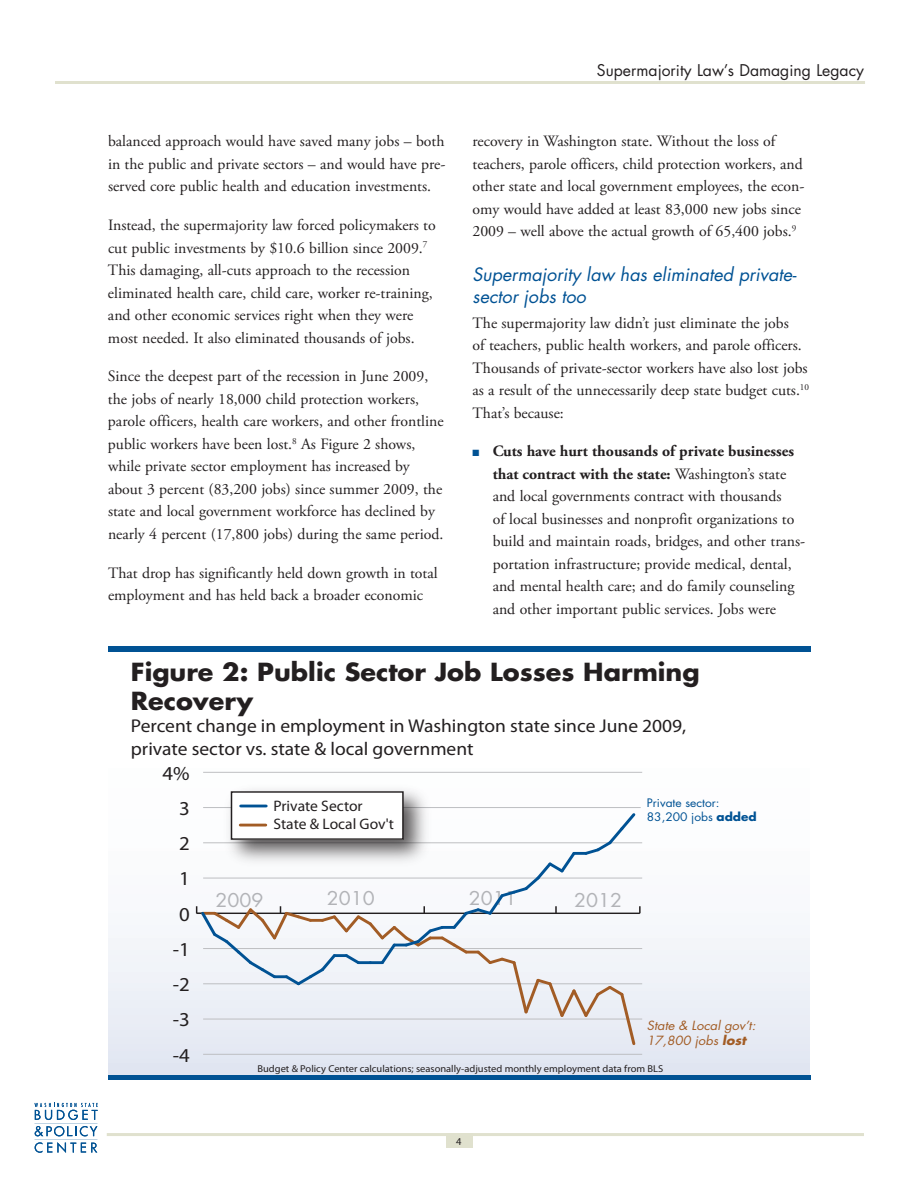
<style>
.page{position:relative;width:918px;height:1188px;background:#fff}
.page>*{position:absolute;margin:0;border:0;box-sizing:border-box;transform-origin:0 0}
.t1{font:700 24.3px/29.1px "Futura Std";color:#231f20;scale:1.05 1}
.t2{font:19.8px "Myriad Pro";color:#231f20;scale:1.05 1}
.t3{font:18.6px/22.2px "Myriad Pro";color:#231f20;scale:1.05 1}
.t4{font:18.45px "Futura Std";color:#b2b3b7;scale:1.05 1}
.t5{font:italic 18px/21.6px "Futura Std";color:#005294}
.t6{font:15.75px/22.5px "Adobe Garamond Pro";color:#231f20}
.t7{font:15.75px "Futura Std";color:#231f20}
.t8{font:15.15px "Myriad Pro";color:#231f20}
.t9{font:italic 12.3px/14.9px "Futura Std";color:#a25c25;scale:1.05 1}
.t10{font:11.4px/13.6px "Futura Std";color:#005294;scale:1.05 1}
.t11{font:10.5px "Myriad Pro";color:#231f20}
.t12{font:10.05px "Myriad Pro";color:#231f20;scale:1.05 1}
.s1{color:#005294}
.s2{font-weight:700}
</style>
<div class="page">
<div style="left:446px;top:1133px;width:26px;height:14px;background:#e0e1ce"></div>
<hr style="left:107px;top:1133px;width:757px;height:3px;background:#e0e1ce">
<hr style="left:55px;top:81px;width:810px;height:3px;background:#e0e1ce">
<svg style="left:35px;top:1142px;width:62px;height:11px"></svg>
<svg style="left:35px;top:1103px;width:63px;height:17px"></svg>
<svg style="left:35px;top:1126px;width:62px;height:10px"></svg>
<div style="left:108px;top:646px;width:702px;height:434px;background:linear-gradient(to bottom,#fff,#e7ebf4)"></div>
<div style="left:108px;top:646px;width:702px;height:6px;background:#005294"></div>
<hr style="left:108px;top:1076px;width:702px;height:4px;background:#005294">
<hr style="left:203px;top:1054px;width:439px;height:1px;background:#bcbdc0">
<hr style="left:203px;top:1019px;width:439px;height:1px;background:#bcbdc0">
<hr style="left:203px;top:983px;width:439px;height:1px;background:#bcbdc0">
<hr style="left:203px;top:948px;width:439px;height:1px;background:#bcbdc0">
<hr style="left:203px;top:878px;width:439px;height:1px;background:#bcbdc0">
<hr style="left:203px;top:842px;width:439px;height:1px;background:#bcbdc0">
<hr style="left:203px;top:807px;width:438px;height:1px;background:#bcbdc0">
<hr style="left:203px;top:772px;width:439px;height:1px;background:#bcbdc0">
<svg style="left:196px;top:811px;width:445px;height:236px"></svg>
<img style="left:219px;top:780px;width:218px;height:91px">
<div style="left:231px;top:792px;width:172px;height:47px;background:#fff"></div>
<div style="left:231px;top:791px;width:173px;height:49px;border:1px solid #231f20"></div>
<hr style="left:241px;top:805px;width:25px;height:2px;background:#005294">
<hr style="left:240px;top:824px;width:26px;height:3px;background:#a25c25">
<p class="t6" style="left:108px;top:132px;width:339px;text-align:justify">balanced approach would have saved many jobs – both in the public and private sectors – and would have pre&shy;served core public health and education investments.</p>
<p class="t6" style="left:108px;top:215px;width:329px">Instead, the supermajority law forced policymakers to cut public investments by $10.6 billion since 2009.<sup>7<br></sup>This damaging, all-cuts approach to the recession eliminated health care, child care, worker re-training, and other economic services right when they were most needed. It also eliminated thousands of jobs.</p>
<p class="t6" style="left:108px;top:366px;width:337px">Since the deepest part of the recession in June 2009, the jobs of nearly 18,000 child protection workers, parole officers, health care workers, and other frontline public workers have been lost.<sup>8</sup> As Figure 2 shows, while private sector employment has increased by about 3 percent (83,200 jobs) since summer 2009, the state and local government workforce has declined by nearly 4 percent (17,800 jobs) during the same period.</p>
<p class="t6" style="left:108px;top:563px;width:331px">That drop has significantly held down growth in total employment and has held back a broader economic</p>
<p class="t7" style="left:597px;top:62px;width:269px">Supermajority Law’s Damaging Legacy</p>
<p class="t6" style="left:473px;top:132px;width:334px">recovery in Washington state. Without the loss of teachers, parole officers, child protection workers, and other state and local government employees, the econ&shy;omy would have added at least 83,000 new jobs since 2009 – well above the actual growth of 65,400 jobs.<sup>9</sup></p>
<p class="t5" style="left:472px;top:265px;width:326px">Supermajority law has eliminated private&shy;sector jobs too</p>
<p class="t6" style="left:472px;top:313px;width:338px">The supermajority law didn’t just eliminate the jobs<br>of teachers, public health workers, and parole officers.<br>Thousands of private-sector workers have also lost jobs as a result of the unnecessarily deep state budget cuts.<sup>10<br></sup>That’s because:</p>
<p class="t6" style="left:493px;top:442px;width:314px;text-indent:-20px"><span class="s1">■</span> <span class="s2">Cuts have hurt thousands of private businesses that contract with the state:</span> Washington’s state and local governments contract with thousands<br>of local businesses and nonprofit organizations to build and maintain roads, bridges, and other trans&shy;portation infrastructure; provide medical, dental, and mental health care; and do family counseling and other important public services. Jobs were</p>
<h1 class="t1" style="left:131px;top:659px;width:543px">Figure 2: Public Sector Job Losses Harming<br>Recovery</h1>
<p class="t3" style="left:131px;top:717px;width:531px">Percent change in employment in Washington state since June 2009, private sector vs. state &amp; local government</p>
<p class="t2" style="left:163px;top:765px;width:27px">4%</p>
<p class="t2" style="left:179px;top:801px;width:12px">3</p>
<p class="t2" style="left:179px;top:836px;width:12px">2</p>
<p class="t2" style="left:179px;top:871px;width:12px">1</p>
<p class="t2" style="left:179px;top:906px;width:12px">0</p>
<p class="t2" style="left:173px;top:942px;width:18px">-1</p>
<p class="t2" style="left:173px;top:977px;width:18px">-2</p>
<p class="t2" style="left:173px;top:1012px;width:18px">-3</p>
<p class="t2" style="left:173px;top:1047px;width:18px">-4</p>
<p class="t8" style="left:273px;top:800px;width:91px">Private Sector</p>
<p class="t8" style="left:273px;top:818px;width:122px">State &amp; Local Gov't</p>
<p class="t4" style="left:216px;top:892px;width:47px">2009</p>
<p class="t4" style="left:327px;top:890px;width:47px">2010</p>
<p class="t4" style="left:469px;top:890px;width:47px">2011</p>
<p class="t4" style="left:574px;top:892px;width:47px">2012</p>
<p class="t10" style="left:647px;top:797px;width:106px">Private sector:<br>83,200 jobs <span class="s2">added</span></p>
<p class="t9" style="left:647px;top:1019px;width:105px">State &amp; Local gov’t:<br>17,800 jobs <span class="s2">lost</span></p>
<p class="t12" style="left:257px;top:1065px;width:388px">Budget &amp; Policy Center calculations; seasonally-adjusted monthly employment data from BLS</p>
<p class="t11" style="left:456px;top:1135px;width:7px">4</p>
</div>
